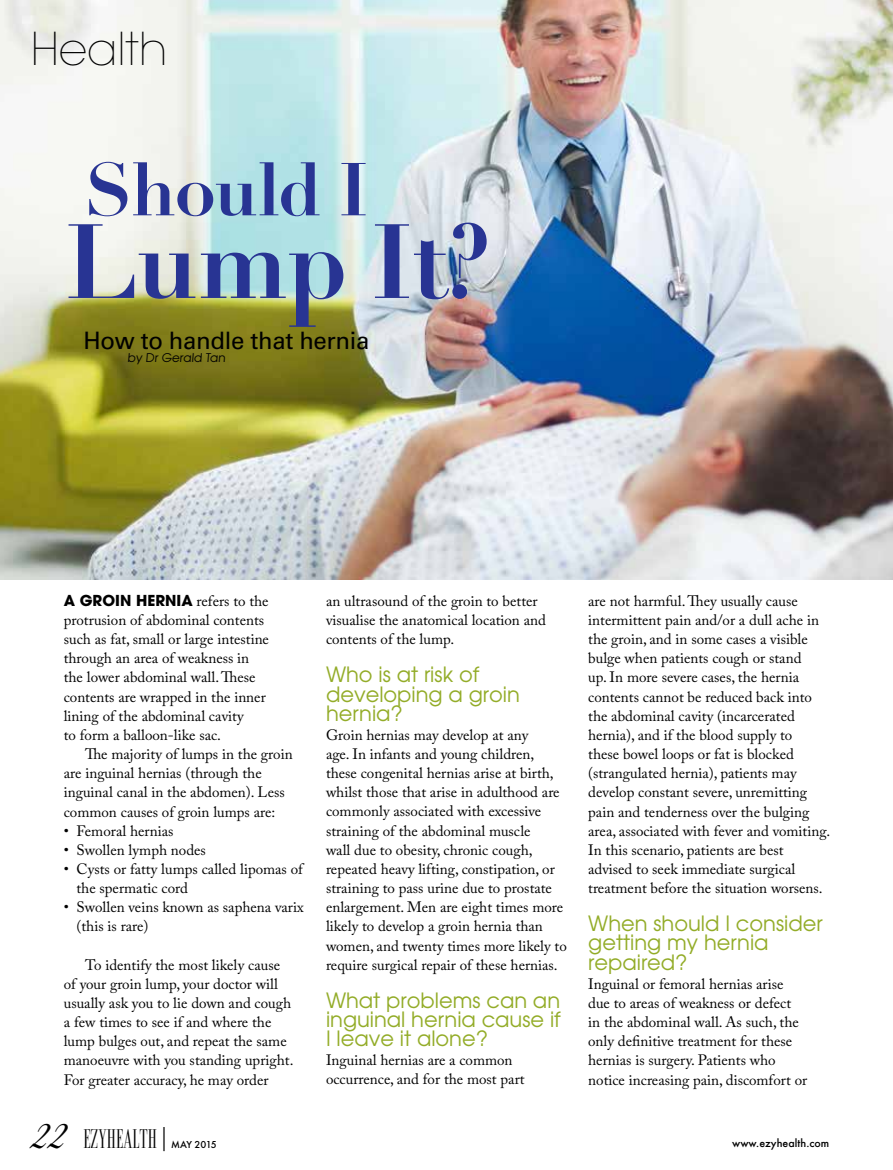
<style>
.page{position:relative;width:893px;height:1170px;background:#fff}
.page>*{position:absolute;margin:0;border:0;box-sizing:border-box;transform-origin:0 0}
.t1{font:700 103.5px "Didot";letter-spacing:-.025em;color:#283493}
.t2{font:700 73.5px "Didot";letter-spacing:-.025em;color:#283493}
.t3{font:200 45px "Avant Garde";color:#000}
.t4{font:24px "Univers LT Std";letter-spacing:-.015em;color:#000}
.t5{font:24px "Edition";color:#000;scale:1.33 1}
.t6{font:21px/19.2px "Avant Garde";color:#93ac28}
.t7{font:15px/19.2px "Adobe Caslon Pro";color:#000}
.t8{font:700 15px "Avant Garde";color:#000}
.t9{font:500 12px "Futura T";color:#000}
.t10{font:12px "Avant Garde";color:#000}
.t11{font:500 10.5px "Futura T";letter-spacing:-.06em;color:#000}
.s1{font-family:"Adobe Caslon Pro";font-weight:400}
.s2{font-family:"Great Vibes";font-size:42px}
.s3{font-family:"Univers LT Std";font-weight:100;font-stretch:ultra-condensed;font-size:33px}
</style>
<div class="page">
<img style="left:0;top:0;width:893px;height:579px">
<h3 class="t3" style="left:31px;top:22px;width:138px">Health</h3>
<h2 class="t2" style="left:85px;top:144px;width:285px">Should I</h2>
<h1 class="t1" style="left:64px;top:197px;width:430px">Lump It?</h1>
<h3 class="t4" style="left:83px;top:326px;width:288px">How to handle that hernia</h3>
<p class="t10" style="left:128px;top:350px;width:101px">by Dr Gerald Tan</p>
<p class="t8" style="left:64px;top:590px;width:206px">A GROIN HERNIA <span class="s1">refers to the</span></p>
<p class="t7" style="left:64px;top:610px;width:207px">protrusion of abdominal contents such as fat, small or large intestine through an area of weakness in the lower abdominal wall. These contents are wrapped in the inner lining of the abdominal cavity<br>to form a balloon-like sac.</p>
<p class="t7" style="left:64px;top:744px;width:230px;text-indent:21px">The majority of lumps in the groin are inguinal hernias (through the inguinal canal in the abdomen). Less common causes of groin lumps are:</p>
<p class="t7" style="left:64px;top:820px;width:111px">• Femoral hernias</p>
<p class="t7" style="left:64px;top:840px;width:144px">• Swollen lymph nodes</p>
<p class="t7" style="left:77px;top:859px;width:228px;text-indent:-13px">• Cysts or fatty lumps called lipomas of the spermatic cord</p>
<p class="t7" style="left:77px;top:897px;width:229px;text-indent:-13px">• Swollen veins known as saphena varix (this is rare)</p>
<p class="t7" style="left:64px;top:954px;width:231px;text-indent:21px">To identify the most likely cause of your groin lump, your doctor will usually ask you to lie down and cough a few times to see if and where the lump bulges out, and repeat the same manoeuvre with you standing upright.<br>For greater accuracy, he may order</p>
<p class="t7" style="left:326px;top:591px;width:221px">an ultrasound of the groin to better visualise the anatomical location and contents of the lump.</p>
<h3 class="t6" style="left:326px;top:664px;width:195px">Who is at risk of developing a groin hernia?</h3>
<p class="t7" style="left:326px;top:725px;width:242px">Groin hernias may develop at any<br>age. In infants and young children, these congenital hernias arise at birth, whilst those that arise in adulthood are commonly associated with excessive straining of the abdominal muscle<br>wall due to obesity, chronic cough, repeated heavy lifting, constipation, or straining to pass urine due to prostate enlargement. Men are eight times more likely to develop a groin hernia than women, and twenty times more likely to require surgical repair of these hernias.</p>
<h3 class="t6" style="left:326px;top:990px;width:236px;text-align:justify">What problems can an inguinal hernia cause if I leave it alone?</h3>
<p class="t7" style="left:326px;top:1050px;width:200px">Inguinal hernias are a common occurrence, and for the most part</p>
<p class="t7" style="left:588px;top:591px;width:244px">are not harmful. They usually cause intermittent pain and/or a dull ache in the groin, and in some cases a visible bulge when patients cough or stand<br>up. In more severe cases, the hernia contents cannot be reduced back into the abdominal cavity (incarcerated hernia), and if the blood supply to<br>these bowel loops or fat is blocked (strangulated hernia), patients may develop constant severe, unremitting pain and tenderness over the bulging area, associated with fever and vomiting.<br>In this scenario, patients are best advised to seek immediate surgical treatment before the situation worsens.</p>
<h3 class="t6" style="left:588px;top:913px;width:236px">When should I consider getting my hernia repaired?</h3>
<p class="t7" style="left:588px;top:973px;width:221px">Inguinal or femoral hernias arise due to areas of weakness or defect<br>in the abdominal wall. As such, the only definitive treatment for these hernias is surgery. Patients who notice increasing pain, discomfort or</p>
<h3 class="t5" style="left:29px;top:1125px;width:106px"><span class="s2">22</span> EZYHEALTH<span class="s3">|</span></h3>
<p class="t11" style="left:171px;top:1138px;width:47px">MAY 2015</p>
<p class="t9" style="left:732px;top:1135px;width:98px">www.ezyhealth.com</p>
</div>
